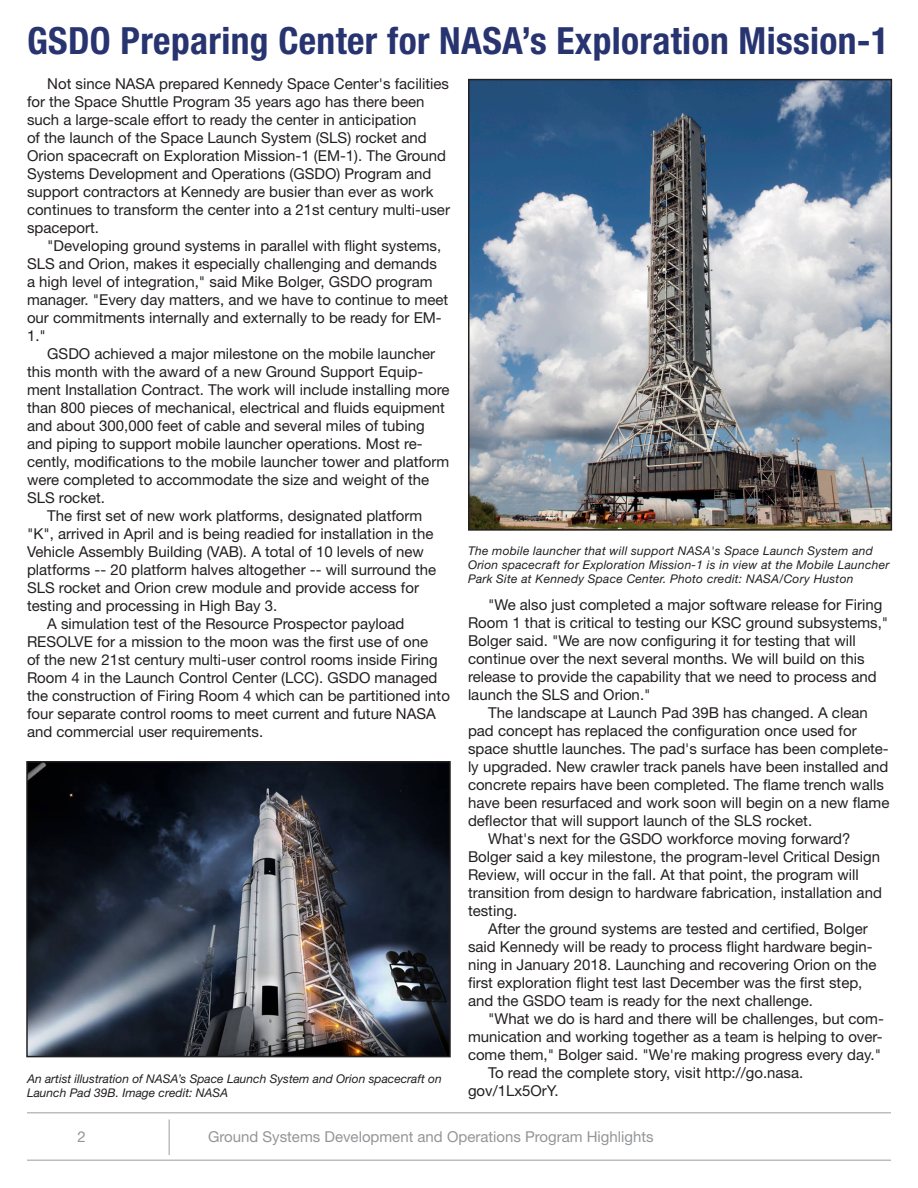
<style>
.page{position:relative;width:918px;height:1188px;background:#fff}
.page>*{position:absolute;margin:0;border:0;box-sizing:border-box;transform-origin:0 0}
.t1{font:700 condensed 37.5px "Helvetica Neue LT Std";letter-spacing:.01em;color:#283470}
.t2{font:15px/18px "Helvetica Neue LT Std";color:#231f20}
.t3{font:15px "Helvetica Neue LT Std";color:#939598}
.t4{font:italic 12px/14.4px "Helvetica Neue LT Std";letter-spacing:.02em;color:#231f20}
.t5{font:italic 12px/14.4px "Helvetica Neue LT Std";color:#231f20}
</style>
<div class="page">
<hr style="left:27px;top:1112px;width:864px;height:2px;background:#bcbdc0">
<hr style="left:27px;top:1160px;width:864px;height:1px;background:#bcbdc0">
<hr style="left:168px;top:1120px;width:2px;height:35px;background:#bcbdc0">
<img style="left:471px;top:82px;width:418px;height:446px">
<div style="left:468px;top:79px;width:424px;height:452px;border:2px solid #231f20"></div>
<img style="left:29px;top:764px;width:419px;height:290px">
<div style="left:26px;top:761px;width:425px;height:296px;border:2px solid #231f20"></div>
<h1 class="t1" style="left:27px;top:18px;width:864px">GSDO Preparing Center for NASA’s Exploration Mission-1</h1>
<p class="t2" style="left:27px;top:74px;width:425px;text-indent:20px">Not since NASA prepared Kennedy Space Center's facilities for the Space Shuttle Program 35 years ago has there been such a large-scale effort to ready the center in anticipation<br>of the launch of the Space Launch System (SLS) rocket and Orion spacecraft on Exploration Mission-1 (EM-1). The Ground Systems Development and Operations (GSDO) Program and support contractors at Kennedy are busier than ever as work continues to transform the center into a 21st century multi-user spaceport.</p>
<p class="t2" style="left:27px;top:236px;width:423px;text-indent:20px">"Developing ground systems in parallel with flight systems, SLS and Orion, makes it especially challenging and demands a high level of integration," said Mike Bolger, GSDO program manager. "Every day matters, and we have to continue to meet our commitments internally and externally to be ready for EM-1."</p>
<p class="t2" style="left:47px;top:344px;width:389px">GSDO achieved a major milestone on the mobile launcher</p>
<p class="t2" style="left:27px;top:362px;width:398px">this month with the award of a new Ground Support Equip-</p>
<p class="t2" style="left:27px;top:380px;width:424px">ment Installation Contract. The work will include installing more</p>
<p class="t2" style="left:27px;top:398px;width:419px">than 800 pieces of mechanical, electrical and fluids equipment</p>
<p class="t2" style="left:27px;top:416px;width:399px">and about 300,000 feet of cable and several miles of tubing</p>
<p class="t2" style="left:27px;top:434px;width:397px">and piping to support mobile launcher operations. Most re-</p>
<p class="t2" style="left:27px;top:452px;width:424px">cently, modifications to the mobile launcher tower and platform</p>
<p class="t2" style="left:27px;top:470px;width:404px">were completed to accommodate the size and weight of the</p>
<p class="t2" style="left:27px;top:488px;width:80px">SLS rocket.</p>
<p class="t2" style="left:47px;top:506px;width:377px">The first set of new work platforms, designated platform</p>
<p class="t2" style="left:27px;top:524px;width:408px">"K", arrived in April and is being readied for installation in the</p>
<p class="t2" style="left:27px;top:542px;width:398px">Vehicle Assembly Building (VAB). A total of 10 levels of new</p>
<p class="t2" style="left:27px;top:560px;width:411px">platforms -- 20 platform halves altogether -- will surround the</p>
<p class="t2" style="left:27px;top:578px;width:394px">SLS rocket and Orion crew module and provide access for</p>
<p class="t2" style="left:27px;top:596px;width:252px">testing and processing in High Bay 3.</p>
<p class="t2" style="left:47px;top:614px;width:359px">A simulation test of the Resource Prospector payload</p>
<p class="t2" style="left:27px;top:632px;width:403px">RESOLVE for a mission to the moon was the first use of one</p>
<p class="t2" style="left:27px;top:650px;width:412px">of the new 21st century multi-user control rooms inside Firing</p>
<p class="t2" style="left:27px;top:668px;width:412px">Room 4 in the Launch Control Center (LCC). GSDO managed</p>
<p class="t2" style="left:27px;top:686px;width:424px">the construction of Firing Room 4 which can be partitioned into</p>
<p class="t2" style="left:27px;top:704px;width:410px">four separate control rooms to meet current and future NASA</p>
<p class="t2" style="left:27px;top:722px;width:238px">and commercial user requirements.</p>
<p class="t4" style="left:468px;top:543px;width:423px">The mobile launcher that will support NASA's Space Launch System and<br>Orion spacecraft for Exploration Mission-1 is in view at the Mobile Launcher<br>Park Site at Kennedy Space Center. Photo credit: NASA/Cory Huston</p>
<p class="t2" style="left:468px;top:595px;width:422px;text-indent:20px">"We also just completed a major software release for Firing Room 1 that is critical to testing our KSC ground subsystems," Bolger said. "We are now configuring it for testing that will continue over the next several months. We will build on this release to provide the capability that we need to process and launch the SLS and Orion."</p>
<p class="t2" style="left:488px;top:703px;width:381px">The landscape at Launch Pad 39B has changed. A clean</p>
<p class="t2" style="left:468px;top:721px;width:390px">pad concept has replaced the configuration once used for</p>
<p class="t2" style="left:468px;top:739px;width:422px">space shuttle launches. The pad's surface has been complete-</p>
<p class="t2" style="left:468px;top:757px;width:422px">ly upgraded. New crawler track panels have been installed and</p>
<p class="t2" style="left:468px;top:775px;width:417px">concrete repairs have been completed. The flame trench walls</p>
<p class="t2" style="left:468px;top:793px;width:423px">have been resurfaced and work soon will begin on a new flame</p>
<p class="t2" style="left:468px;top:811px;width:346px">deflector that will support launch of the SLS rocket.</p>
<p class="t2" style="left:488px;top:829px;width:364px">What's next for the GSDO workforce moving forward?</p>
<p class="t2" style="left:468px;top:847px;width:414px">Bolger said a key milestone, the program-level Critical Design</p>
<p class="t2" style="left:468px;top:865px;width:392px">Review, will occur in the fall. At that point, the program will</p>
<p class="t2" style="left:468px;top:883px;width:415px">transition from design to hardware fabrication, installation and</p>
<p class="t2" style="left:468px;top:901px;width:51px">testing.</p>
<p class="t2" style="left:488px;top:919px;width:381px">After the ground systems are tested and certified, Bolger</p>
<p class="t2" style="left:468px;top:937px;width:406px">said Kennedy will be ready to process flight hardware begin-</p>
<p class="t2" style="left:468px;top:955px;width:410px">ning in January 2018. Launching and recovering Orion on the</p>
<p class="t2" style="left:468px;top:973px;width:396px">first exploration flight test last December was the first step,</p>
<p class="t2" style="left:468px;top:991px;width:347px">and the GSDO team is ready for the next challenge.</p>
<p class="t2" style="left:488px;top:1009px;width:397px">"What we do is hard and there will be challenges, but com-</p>
<p class="t2" style="left:468px;top:1027px;width:416px">munication and working together as a team is helping to over-</p>
<p class="t2" style="left:468px;top:1045px;width:415px">come them," Bolger said. "We're making progress every day."</p>
<p class="t2" style="left:488px;top:1063px;width:317px">To read the complete story, visit http://go.nasa.</p>
<p class="t2" style="left:468px;top:1081px;width:92px">gov/1Lx5OrY.</p>
<p class="t5" style="left:27px;top:1071px;width:416px">An artist illustration of NASA’s Space Launch System and Orion spacecraft on<br>Launch Pad 39B. Image credit: NASA</p>
<p class="t3" style="left:78px;top:1128px;width:10px">2</p>
<p class="t3" style="left:208px;top:1128px;width:447px">Ground Systems Development and Operations Program Highlights</p>
</div>
